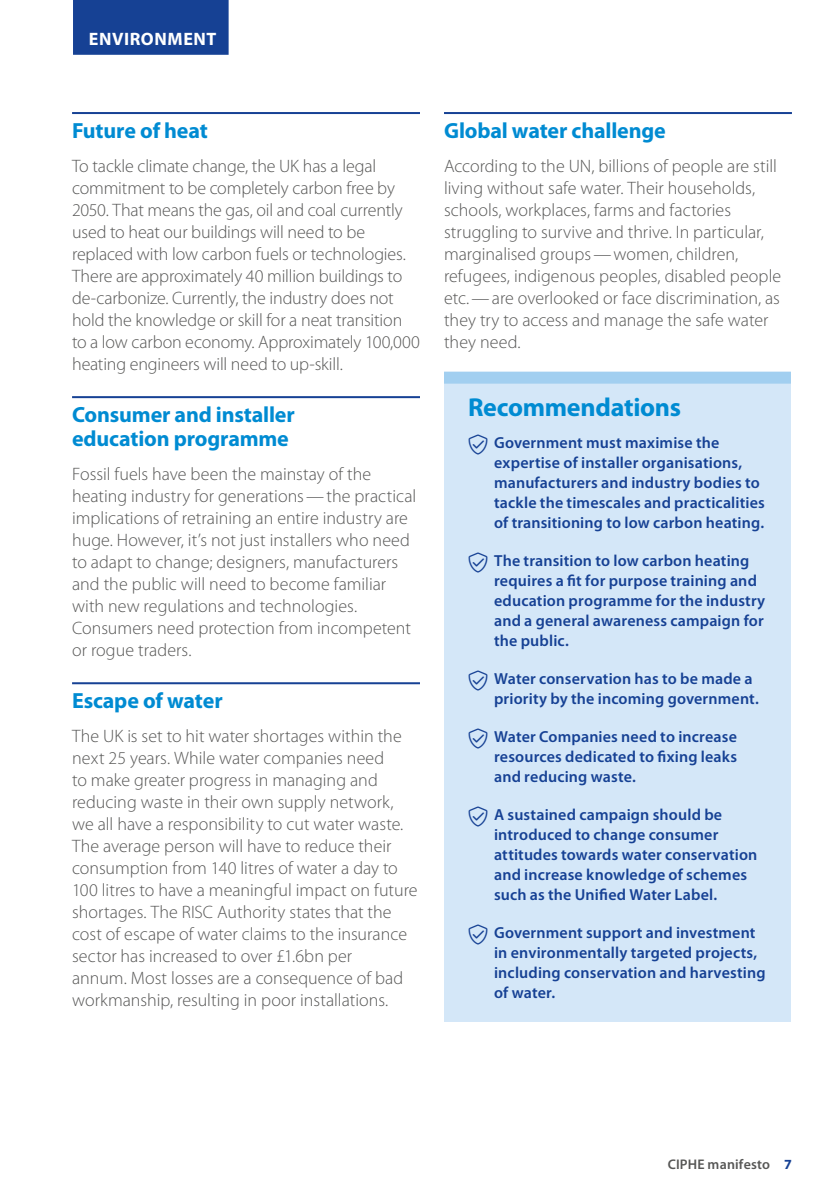
<style>
.page{position:relative;width:840px;height:1191px;background:#fff}
.page>*{position:absolute;margin:0;border:0;box-sizing:border-box;transform-origin:0 0}
.t1{font:700 26px "Myriad Pro";letter-spacing:-.01em;color:#008bd2}
.t2{font:700 22px/24px "Myriad Pro";letter-spacing:-.005em;color:#008bd2}
.t3{font:300 18px/22px "Myriad Pro";color:#575756}
.t4{font:700 18px "Myriad Pro";letter-spacing:.035em;color:#fff}
.t5{font:600 16px/20px "Myriad Pro";letter-spacing:.01em;color:#164194}
.t6{font:600 14px "Myriad Pro";letter-spacing:.015em;color:#575756}
.s1{font-weight:700;color:#164194}
</style>
<div class="page">
<hr style="left:72px;top:112px;width:348px;height:2px;background:#164194">
<hr style="left:72px;top:396px;width:348px;height:2px;background:#164194">
<hr style="left:72px;top:682px;width:348px;height:2px;background:#164194">
<hr style="left:444px;top:112px;width:347px;height:2px;background:#164194">
<div style="left:444px;top:372px;width:346px;height:650px;background:#d4e7f8"></div>
<div style="left:444px;top:372px;width:346px;height:12px;background:#a2cff0"></div>
<div style="left:73px;top:0;width:155px;height:55px;background:#164194"></div>
<p class="t4" style="left:89px;top:29px;width:129px">Environment</p>
<p class="t2" style="left:72px;top:119px;width:137px">Future of heat</p>
<p class="t3" style="left:72px;top:155px;width:349px">To tackle climate change, the UK has a legal commitment to be completely carbon free by 2050. That means the gas, oil and coal currently used to heat our buildings will need to be replaced with low carbon fuels or technologies.<br>There are approximately 40 million buildings to de-carbonize. Currently, the industry does not hold the knowledge or skill for a neat transition to a low carbon economy. Approximately 100,000 heating engineers will need to up-skill.</p>
<p class="t2" style="left:72px;top:403px;width:224px">Consumer and installer education programme</p>
<p class="t3" style="left:72px;top:463px;width:345px">Fossil fuels have been the mainstay of the heating industry for generations—the practical implications of retraining an entire industry are huge. However, it’s not just installers who need to adapt to change; designers, manufacturers and the public will need to become familiar with new regulations and technologies.<br>Consumers need protection from incompetent or rogue traders.</p>
<p class="t2" style="left:72px;top:689px;width:152px">Escape of water</p>
<p class="t3" style="left:72px;top:725px;width:347px">The UK is set to hit water shortages within the next 25 years. While water companies need<br>to make greater progress in managing and reducing waste in their own supply network, we all have a responsibility to cut water waste.<br>The average person will have to reduce their consumption from 140 litres of water a day to 100 litres to have a meaningful impact on future shortages. The RISC Authority states that the cost of escape of water claims to the insurance sector has increased to over £1.6bn per<br>annum. Most losses are a consequence of bad workmanship, resulting in poor installations.</p>
<p class="t2" style="left:444px;top:119px;width:223px">Global water challenge</p>
<p class="t3" style="left:444px;top:155px;width:338px">According to the UN, billions of people are still living without safe water. Their households, schools, workplaces, farms and factories struggling to survive and thrive. In particular, marginalised groups—women, children, refugees, indigenous peoples, disabled people etc.—are overlooked or face discrimination, as they try to access and manage the safe water they need.</p>
<h1 class="t1" style="left:468px;top:392px;width:214px">Recommendations</h1>
<p class="t5" style="left:494px;top:432px;width:272px">Government must maximise the expertise of installer organisations, manufacturers and industry bodies to tackle the timescales and practicalities of transitioning to low carbon heating.</p>
<p class="t5" style="left:494px;top:550px;width:272px">The transition to low carbon heating requires a fit for purpose training and education programme for the industry and a general awareness campaign for the public.</p>
<p class="t5" style="left:494px;top:668px;width:266px">Water conservation has to be made a priority by the incoming government.</p>
<p class="t5" style="left:494px;top:726px;width:244px;text-align:justify">Water Companies need to increase resources dedicated to fixing leaks and reducing waste.</p>
<p class="t5" style="left:494px;top:804px;width:265px">A sustained campaign should be introduced to change consumer attitudes towards water conservation and increase knowledge of schemes such as the Unified Water Label.</p>
<p class="t5" style="left:494px;top:922px;width:273px">Government support and investment in environmentally targeted projects, including conservation and harvesting of water.</p>
<p class="t6" style="left:667px;top:1156px;width:126px">CIPHE manifesto <span class="s1">7</span></p>
</div>
